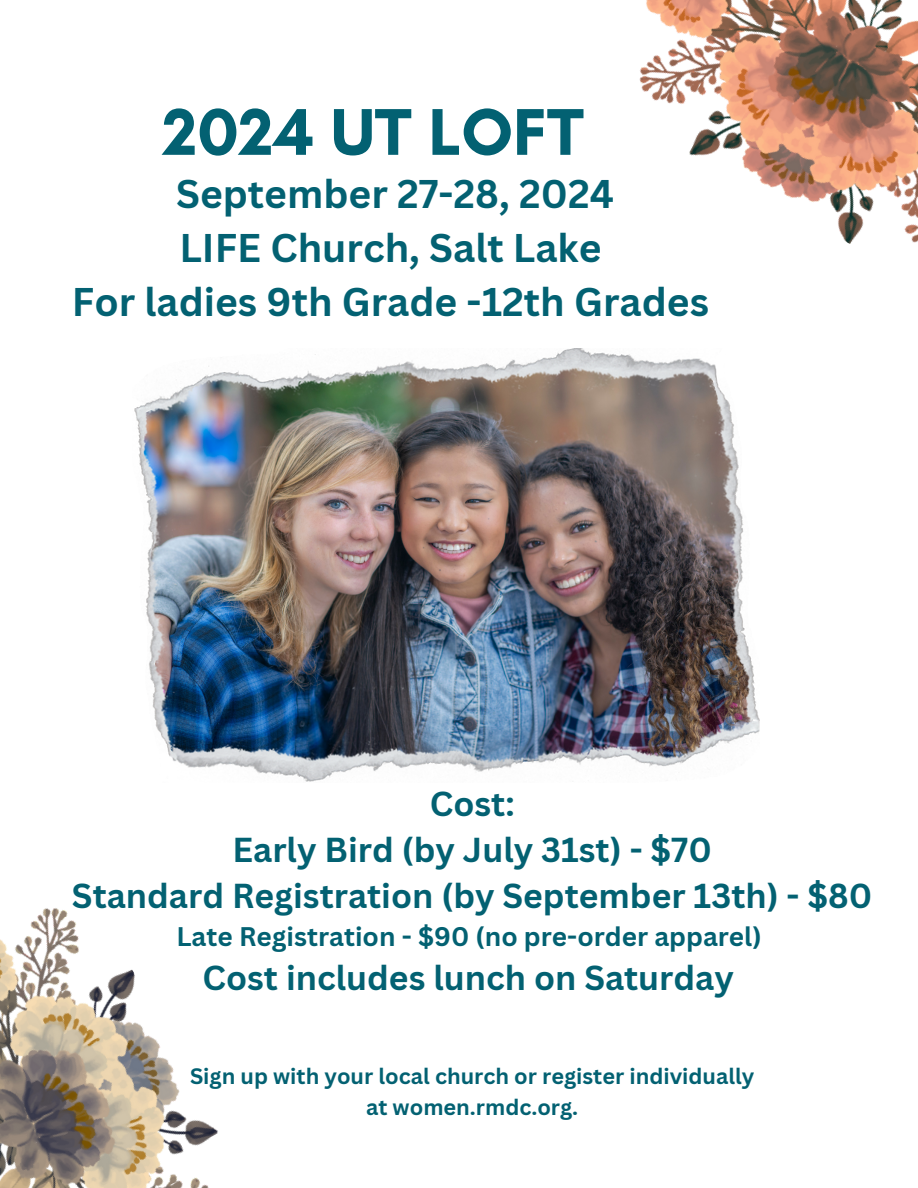
<style>
.page{position:relative;width:918px;height:1188px;background:#fff}
.page>*{position:absolute;margin:0;border:0;box-sizing:border-box;transform-origin:0 0}
.t1{font:700 67.2px "Glacial Indifference";color:#036172}
.t2{font:700 39px/54px "Canva Sans";color:#036172;text-align:center}
.t3{font:700 33.75px/46.2px "Canva Sans";color:#036172;text-align:center}
.t4{font:700 26.25px "Canva Sans";color:#036172}
.t5{font:700 21.75px "Canva Sans";color:#036172}
</style>
<div class="page">
<img style="left:639px;top:0;width:279px;height:244px">
<img style="left:0;top:908px;width:218px;height:280px">
<img style="left:134px;top:348px;width:626px;height:434px">
<p class="t1" style="left:163px;top:91px;width:423px">2024 UT LOFT</p>
<p class="t2" style="left:72px;top:166px;width:639px">September 27-28, 2024<br>LIFE Church, Salt Lake<br>For ladies 9th Grade -12th Grades</p>
<h1 class="t3" style="left:72px;top:779px;width:802px">Cost:<br>Early Bird (by July 31st) - $70<br>Standard Registration (by September 13th) - $80</h1>
<h1 class="t4" style="left:177px;top:918px;width:587px">Late Registration - $90 (no pre-order apparel)</h1>
<h1 class="t3" style="left:202px;top:954px;width:533px">Cost includes lunch on Saturday</h1>
<h2 class="t5" style="left:190px;top:1061px;width:566px">Sign up with your local church or register individually</h2>
<p class="t5" style="left:366px;top:1092px;width:214px">at women.rmdc.org.</p>
</div>
